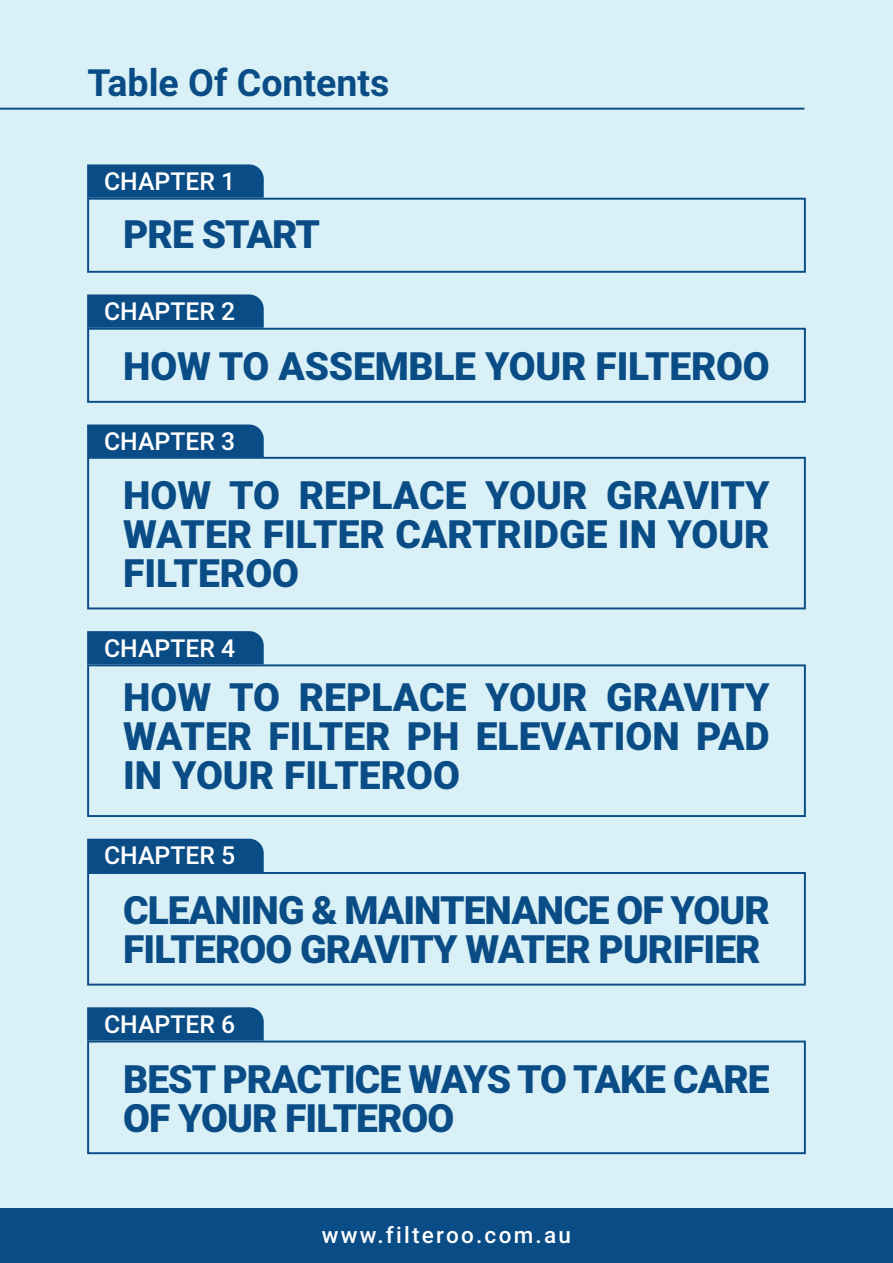
<style>
.page{position:relative;width:893px;height:1263px;background:#d9f1f6}
.page>*{position:absolute;margin:0;border:0;box-sizing:border-box;transform-origin:0 0}
.t1{font:900 39px/39px "Roboto";letter-spacing:-.025em;color:#0a4c86;text-align:justify}
.t2{font:900 39px "Roboto";letter-spacing:-.005em;color:#0a4c86}
.t3{font:700 37.5px "Roboto";color:#0a4c86}
.t4{font:500 24.75px "Roboto";color:#fff}
.Body_Text_Century_Re{font:500 22.5px "Roboto";letter-spacing:.1em;color:#fff}
</style>
<div class="page">
<div style="left:0;top:1209px;width:893px;height:54px;background:#0a4c86"></div>
<svg style="left:87px;top:164px;width:178px;height:34px;background:#105189"></svg>
<div style="left:87px;top:198px;width:719px;height:75px;border:2px solid #0a4c86"></div>
<div style="left:87px;top:328px;width:719px;height:75px;border:2px solid #0a4c86"></div>
<svg style="left:87px;top:294px;width:178px;height:35px;background:#105189"></svg>
<div style="left:87px;top:424px;width:178px;height:33px;background:#0a4c86"></div>
<div style="left:87px;top:457px;width:719px;height:152px;border:2px solid #0a4c86"></div>
<div style="left:87px;top:664px;width:719px;height:153px;border:2px solid #0a4c86"></div>
<svg style="left:87px;top:631px;width:178px;height:34px;background:#0f5088"></svg>
<div style="left:87px;top:872px;width:719px;height:113px;border:2px solid #0a4c86"></div>
<div style="left:87px;top:838px;width:178px;height:35px;background:#0a4c86"></div>
<div style="left:87px;top:1040px;width:719px;height:114px;border:2px solid #0a4c86"></div>
<svg style="left:87px;top:1007px;width:178px;height:34px;background:#105189"></svg>
<hr style="left:0;top:108px;width:804px;height:2px;background:#0a4c86">
<p class="t3" style="left:87px;top:56px;width:304px">Table Of Contents</p>
<p class="t4" style="left:104px;top:164px;width:132px">CHAPTER 1</p>
<p class="t1" style="left:123px;top:213px;width:198px">PRE START</p>
<p class="t4" style="left:104px;top:294px;width:132px">CHAPTER 2</p>
<p class="t2" style="left:123px;top:338px;width:648px">HOW TO ASSEMBLE YOUR FILTEROO</p>
<p class="t4" style="left:104px;top:424px;width:132px">CHAPTER 3</p>
<p class="t1" style="left:123px;top:474px;width:648px">HOW TO REPLACE YOUR GRAVITY WATER FILTER CARTRIDGE IN YOUR FILTEROO</p>
<p class="t4" style="left:104px;top:631px;width:132px">CHAPTER 4</p>
<p class="t1" style="left:123px;top:676px;width:648px">HOW TO REPLACE YOUR GRAVITY WATER FILTER PH ELEVATION PAD IN YOUR FILTEROO</p>
<p class="t4" style="left:104px;top:838px;width:132px">CHAPTER 5</p>
<p class="t1" style="left:123px;top:889px;width:648px">CLEANING &amp; MAINTENANCE OF YOUR<br>FILTEROO GRAVITY WATER PURIFIER</p>
<p class="t4" style="left:104px;top:1007px;width:132px">CHAPTER 6</p>
<p class="t1" style="left:123px;top:1058px;width:648px">BEST PRACTICE WAYS TO TAKE CARE<br>OF YOUR FILTEROO</p>
<p class="Body_Text_Century_Re" style="left:322px;top:1219px;width:251px">www.filteroo.com.au</p>
</div>
